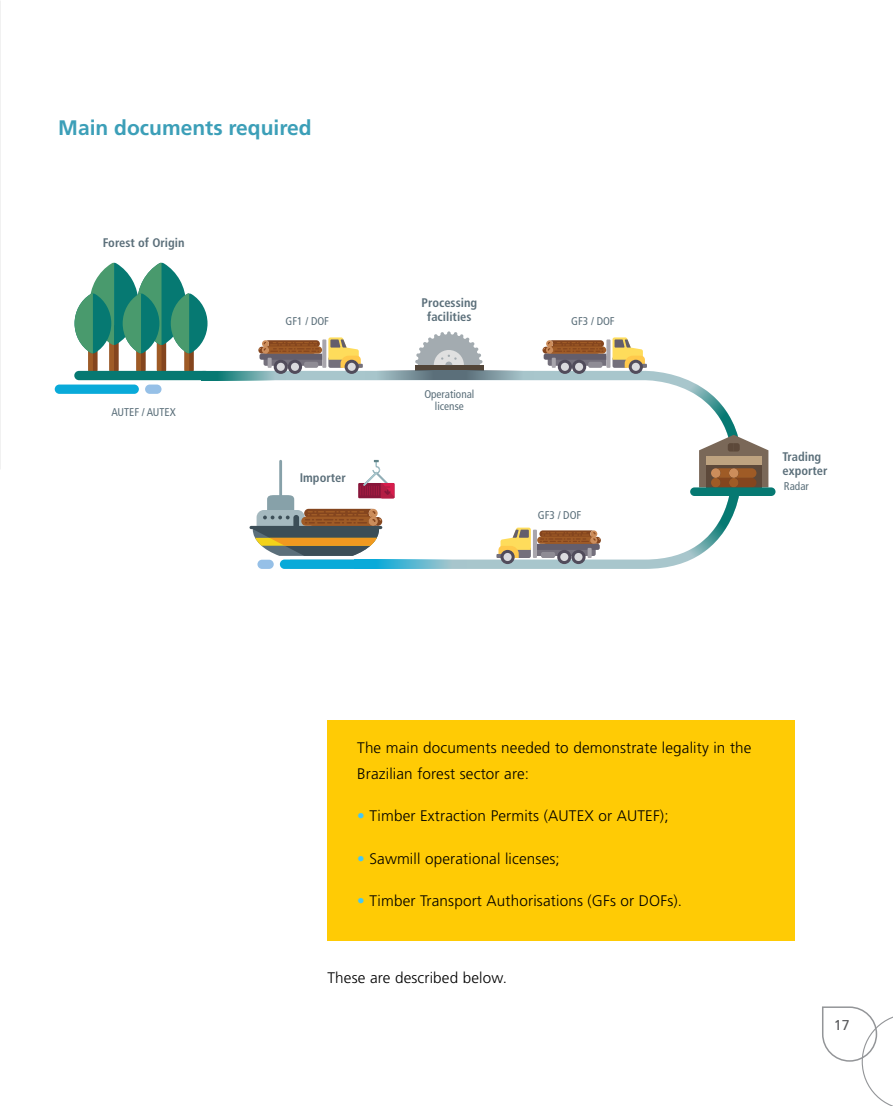
<style>
.page{position:relative;width:893px;height:1106px;background:#fff}
.page>*{position:absolute;margin:0;border:0;box-sizing:border-box;transform-origin:0 0}
.t1{font:700 21px "Frutiger";color:#3c9fb8}
.t2{font:300 15.3px/25.5px "Frutiger";letter-spacing:.01em;color:#000}
.t3{font:14.25px "Frutiger";color:#58595b}
.t4{font:700 condensed 12.45px/14.1px "Frutiger";color:#5b6f7a;text-align:center}
.t5{font:condensed 11.25px/11.4px "Frutiger";color:#5b6f7a;text-align:center}
.s1{color:#44c8f5}
</style>
<div class="page">
<div style="left:327px;top:720px;width:468px;height:220px;background:#ffcb05"></div>
<svg style="left:193px;top:366px;width:497px;height:203px"></svg>
<svg style="left:75px;top:262px;width:133px;height:109px"></svg>
<div style="left:74px;top:371px;width:136px;height:9px;background:#067972;border-radius:5px"></div>
<div style="left:55px;top:384px;width:84px;height:10px;background:#09aad9;border-radius:5px"></div>
<div style="left:145px;top:384px;width:17px;height:10px;background:#96c0e7;border-radius:5px"></div>
<div style="left:415px;top:365px;width:69px;height:6px;background:#524538"></div>
<svg style="left:415px;top:331px;width:68px;height:34px"></svg>
<hr style="left:250px;top:526px;width:132px;height:3px;background:#3c4e57;border-radius:2px">
<svg style="left:253px;top:460px;width:141px;height:96px"></svg>
<div style="left:280px;top:559px;width:83px;height:10px;background:#09aad9;border-radius:5px"></div>
<div style="left:257px;top:559px;width:17px;height:10px;background:#96c0e7;border-radius:5px"></div>
<svg style="left:687px;top:381px;width:81px;height:106px"></svg>
<div style="left:690px;top:487px;width:85px;height:9px;background:#067972;border-radius:4px"></div>
<div style="left:304px;top:362px;width:14px;height:6px;background:#8f8c95;border-radius:2px"></div>
<svg style="left:274px;top:360px;width:14px;height:14px"></svg>
<div style="left:277px;top:363px;width:8px;height:8px;background:#dbdbde;border-radius:50%"></div>
<div style="left:288px;top:360px;width:14px;height:14px;background:#514c5b;border-radius:50%"></div>
<div style="left:291px;top:363px;width:8px;height:8px;background:#dbdbde;border-radius:50%"></div>
<svg style="left:322px;top:339px;width:4px;height:29px"></svg>
<div style="left:345px;top:360px;width:14px;height:14px;background:#514c5b;border-radius:50%"></div>
<div style="left:348px;top:363px;width:8px;height:8px;background:#dbdbde;border-radius:50%"></div>
<svg style="left:328px;top:337px;width:35px;height:31px"></svg>
<svg style="left:259px;top:340px;width:63px;height:26px;background:#8c6a59"></svg>
<div style="left:588px;top:362px;width:14px;height:6px;background:#8f8c95;border-radius:2px"></div>
<div style="left:558px;top:360px;width:14px;height:14px;background:#514c5b;border-radius:50%"></div>
<div style="left:561px;top:363px;width:8px;height:8px;background:#dbdbde;border-radius:50%"></div>
<div style="left:572px;top:360px;width:14px;height:14px;background:#514c5b;border-radius:50%"></div>
<div style="left:575px;top:363px;width:8px;height:8px;background:#dbdbde;border-radius:50%"></div>
<svg style="left:606px;top:339px;width:4px;height:29px"></svg>
<div style="left:629px;top:360px;width:14px;height:14px;background:#514c5b;border-radius:50%"></div>
<div style="left:632px;top:363px;width:8px;height:8px;background:#dbdbde;border-radius:50%"></div>
<svg style="left:612px;top:337px;width:35px;height:31px"></svg>
<svg style="left:543px;top:340px;width:63px;height:26px;background:#8c6a59"></svg>
<div style="left:541px;top:552px;width:14px;height:6px;background:#8f8c95;border-radius:2px"></div>
<svg style="left:571px;top:550px;width:15px;height:14px"></svg>
<div style="left:574px;top:553px;width:8px;height:8px;background:#dbdbde;border-radius:50%"></div>
<div style="left:557px;top:550px;width:14px;height:14px;background:#514c5b;border-radius:50%"></div>
<div style="left:560px;top:553px;width:8px;height:8px;background:#dbdbde;border-radius:50%"></div>
<hr style="left:533px;top:529px;width:4px;height:29px;background:#a8a5ac">
<svg style="left:500px;top:550px;width:15px;height:14px"></svg>
<div style="left:503px;top:553px;width:9px;height:8px;background:#dbdbde;border-radius:50%"></div>
<svg style="left:496px;top:527px;width:35px;height:31px"></svg>
<svg style="left:537px;top:530px;width:63px;height:26px;background:#8c6a59"></svg>
<svg style="left:208px;top:371px;width:78px;height:9px"></svg>
<svg style="left:360px;top:559px;width:106px;height:10px"></svg>
<svg style="left:449px;top:371px;width:85px;height:9px"></svg>
<svg style="left:365px;top:371px;width:84px;height:9px"></svg>
<svg style="left:686px;top:496px;width:53px;height:64px"></svg>
<svg style="left:822px;top:1006px;width:71px;height:100px"></svg>
<h1 class="t1" style="left:58px;top:115px;width:255px">Main documents required</h1>
<p class="t4" style="left:103px;top:235px;width:83px">Forest of Origin</p>
<p class="t5" style="left:112px;top:406px;width:66px">AUTEF / AUTEX</p>
<p class="t4" style="left:422px;top:295px;width:57px">Processing facilities</p>
<p class="t5" style="left:286px;top:316px;width:45px">GF1 / DOF</p>
<p class="t5" style="left:571px;top:316px;width:45px">GF3 / DOF</p>
<p class="t4" style="left:300px;top:470px;width:47px">Importer</p>
<p class="t5" style="left:424px;top:388px;width:52px">Operational license</p>
<p class="t5" style="left:538px;top:509px;width:45px">GF3 / DOF</p>
<p class="t4" style="left:783px;top:449px;width:46px;text-align:left">Trading exporter</p>
<p class="t5" style="left:784px;top:480px;width:26px">Radar</p>
<p class="t2" style="left:357px;top:735px;width:396px">The main documents needed to demonstrate legality in the<br>Brazilian forest sector are:</p>
<p class="t2" style="left:357px;top:803px;width:313px"><span class="s1">•</span> Timber Extraction Permits (AUTEX or AUTEF);</p>
<p class="t2" style="left:357px;top:846px;width:204px"><span class="s1">•</span> Sawmill operational licenses;</p>
<p class="t2" style="left:357px;top:888px;width:326px"><span class="s1">•</span> Timber Transport Authorisations (GFs or DOFs).</p>
<p class="t2" style="left:327px;top:965px;width:181px">These are described below.</p>
<p class="t3" style="left:834px;top:1016px;width:17px">17</p>
</div>
